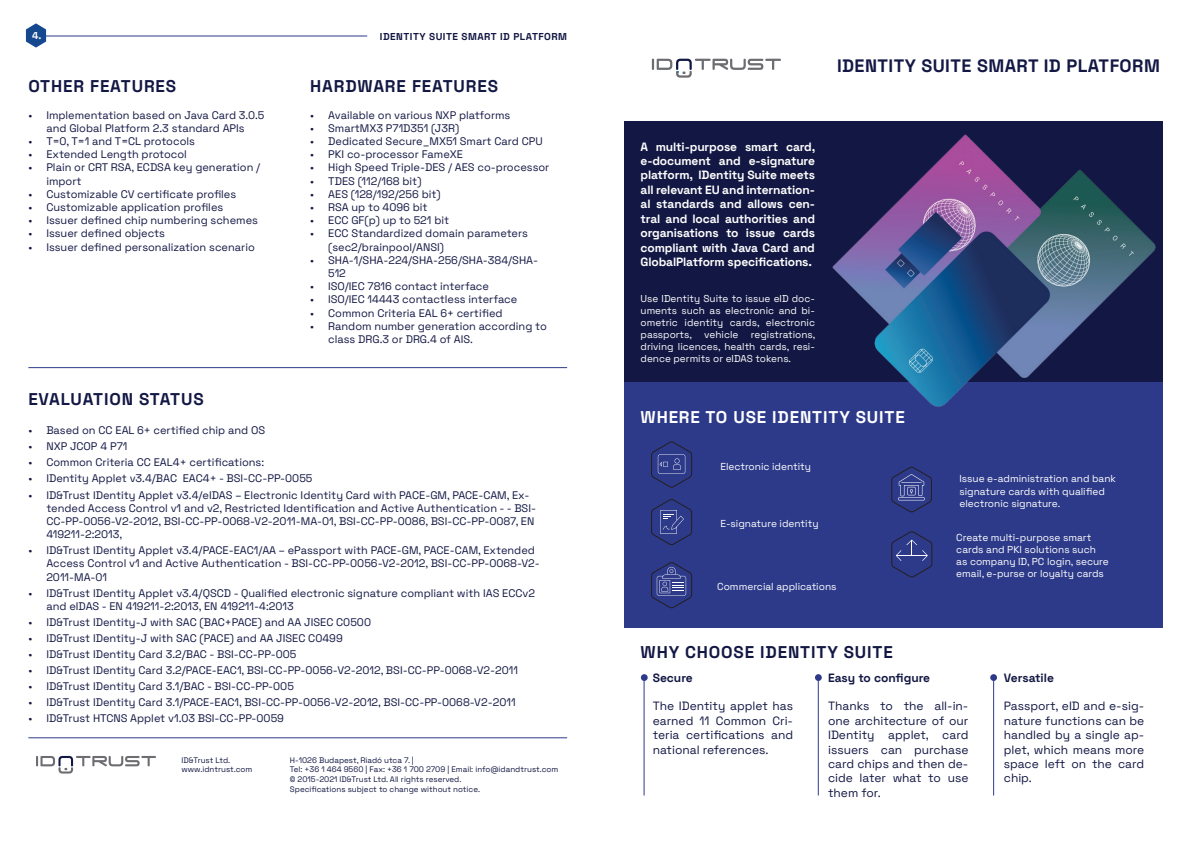
<style>
.page{position:relative;width:1191px;height:842px;background:#fff}
.page>*{position:absolute;margin:0;border:0;box-sizing:border-box;transform-origin:0 0}
.t1{font:700 18px "Space Grotesk";letter-spacing:.025em;color:#121743}
.t2{font:700 17px "Space Grotesk";letter-spacing:.05em;color:#121743}
.t3{font:700 17px "Space Grotesk";letter-spacing:.05em;color:#fff}
.t4{font:12px/14.4px "Space Grotesk";color:#121743;text-align:justify}
.t5{font:700 12px/14.4px "Space Grotesk";letter-spacing:-.01em;color:#fff;text-align:justify}
.t6{font:700 12px "Space Grotesk";color:#121743}
.t7{font:11px/13.2px "Space Grotesk";color:#121743}
.t8{font:10.1px/12.1px "Space Grotesk";color:#fff}
.t9{font:10px/12px "Space Grotesk";color:#fff;text-align:justify}
.t10{font:700 10px "Space Grotesk";letter-spacing:.05em;color:#121743}
.t11{font:700 10px "Space Grotesk";color:#fff}
.t12{font:8px "Space Grotesk";color:#121743}
</style>
<div class="page">
<hr style="left:28px;top:36px;width:339px;height:1px;background:#2d3a89">
<div style="left:624px;top:346px;width:538px;height:282px;background:#2d3a89"></div>
<div style="left:624px;top:122px;width:538px;height:260px;background:#121743"></div>
<img style="left:832px;top:135px;width:324px;height:272px">
<svg style="left:26px;top:23px;width:20px;height:25px"></svg>
<svg style="left:652px;top:59px;width:129px;height:19px"></svg>
<svg style="left:36px;top:756px;width:120px;height:17px"></svg>
<hr style="left:28px;top:737px;width:539px;height:1px;background:#2d3a89">
<svg style="left:651px;top:441px;width:41px;height:47px"></svg>
<svg style="left:651px;top:499px;width:41px;height:46px"></svg>
<svg style="left:891px;top:466px;width:41px;height:47px"></svg>
<svg style="left:891px;top:531px;width:41px;height:47px"></svg>
<hr style="left:643px;top:678px;width:1px;height:117px;background:#2d3a89">
<hr style="left:817px;top:678px;width:1px;height:117px;background:#2d3a89">
<hr style="left:993px;top:678px;width:1px;height:117px;background:#2d3a89">
<div style="left:641px;top:674px;width:6px;height:7px;background:#2d3a89;border-radius:50%"></div>
<div style="left:815px;top:674px;width:6px;height:7px;background:#2d3a89;border-radius:50%"></div>
<div style="left:990px;top:674px;width:7px;height:7px;background:#2d3a89;border-radius:50%"></div>
<hr style="left:28px;top:367px;width:539px;height:1px;background:#2d3a89">
<svg style="left:651px;top:562px;width:41px;height:47px"></svg>
<p class="t11" style="left:32px;top:28px;width:11px">4.</p>
<p class="t2" style="left:28px;top:74px;width:149px">OTHER FEATURES</p>
<p class="t7" style="left:28px;top:107px;width:238px;text-align:center">• Implementation based on Java Card 3.0.5 and Global Platform 2.3 standard APIs</p>
<p class="t7" style="left:28px;top:134px;width:168px">• T=0, T=1 and T=CL protocols</p>
<p class="t7" style="left:28px;top:147px;width:160px">• Extended Length protocol</p>
<p class="t7" style="left:46px;top:160px;width:215px;text-indent:-18px">• Plain or CRT RSA, ECDSA key generation / import</p>
<p class="t7" style="left:28px;top:187px;width:209px">• Customizable CV certificate profiles</p>
<p class="t7" style="left:28px;top:200px;width:196px">• Customizable application profiles</p>
<p class="t7" style="left:28px;top:213px;width:231px">• Issuer defined chip numbering schemes</p>
<p class="t7" style="left:28px;top:226px;width:138px">• Issuer defined objects</p>
<p class="t7" style="left:28px;top:239px;width:228px">• Issuer defined personalization scenario</p>
<p class="t10" style="left:380px;top:29px;width:189px">IDENTITY SUITE SMART ID PLATFORM</p>
<p class="t2" style="left:310px;top:74px;width:189px">HARDWARE FEATURES</p>
<p class="t7" style="left:310px;top:107px;width:202px">• Available on various NXP platforms</p>
<p class="t7" style="left:310px;top:121px;width:150px">• SmartMX3 P71D351 (J3R)</p>
<p class="t7" style="left:310px;top:134px;width:234px">• Dedicated Secure_MX51 Smart Card CPU</p>
<p class="t7" style="left:310px;top:147px;width:154px">• PKI co-processor FameXE</p>
<p class="t7" style="left:310px;top:160px;width:241px">• High Speed Triple-DES / AES co-processor</p>
<p class="t7" style="left:310px;top:173px;width:113px">• TDES (112/168 bit)</p>
<p class="t7" style="left:310px;top:187px;width:132px">• AES (128/192/256 bit)</p>
<p class="t7" style="left:310px;top:200px;width:119px">• RSA up to 4096 bit</p>
<p class="t7" style="left:310px;top:213px;width:140px">• ECC GF(p) up to 521 bit</p>
<p class="t7" style="left:328px;top:226px;width:201px;text-indent:-18px">• ECC Standardized domain parameters (sec2/brainpool/ANSI)</p>
<p class="t7" style="left:328px;top:253px;width:211px;text-indent:-18px">• SHA-1/SHA-224/SHA-256/SHA-384/SHA-<br>512</p>
<p class="t7" style="left:310px;top:279px;width:180px">• ISO/IEC 7816 contact interface</p>
<p class="t7" style="left:310px;top:292px;width:209px">• ISO/IEC 14443 contactless interface</p>
<p class="t7" style="left:310px;top:305px;width:194px">• Common Criteria EAL 6+ certified</p>
<p class="t7" style="left:328px;top:319px;width:220px;text-indent:-18px">• Random number generation according to class DRG.3 or DRG.4 of AIS.</p>
<p class="t2" style="left:28px;top:387px;width:177px">EVALUATION STATUS</p>
<p class="t7" style="left:28px;top:423px;width:238px">• Based on CC EAL 6+ certified chip and OS</p>
<p class="t7" style="left:28px;top:439px;width:101px">• NXP JCOP 4 P71</p>
<p class="t7" style="left:28px;top:455px;width:237px">• Common Criteria CC EAL4+ certifications:</p>
<p class="t7" style="left:28px;top:471px;width:286px">• IDentity Applet v3.4/BAC EAC4+ - BSI-CC-PP-0055</p>
<p class="t7" style="left:46px;top:487px;width:491px;text-indent:-18px">• ID&amp;Trust IDentity Applet v3.4/eIDAS – Electronic Identity Card with PACE-GM, PACE-CAM, Ex&shy;tended Access Control v1 and v2, Restricted Identification and Active Authentication - - BSI-CC-PP-0056-V2-2012, BSI-CC-PP-0068-V2-2011-MA-01, BSI-CC-PP-0086, BSI-CC-PP-0087, EN 419211-2:2013,</p>
<p class="t7" style="left:46px;top:543px;width:495px;text-indent:-18px">• ID&amp;Trust IDentity Applet v3.4/PACE-EAC1/AA – ePassport with PACE-GM, PACE-CAM, Extended<br>Access Control v1 and Active Authentication - BSI-CC-PP-0056-V2-2012, BSI-CC-PP-0068-V2-<br>2011-MA-01</p>
<p class="t7" style="left:46px;top:585px;width:490px;text-indent:-18px">• ID&amp;Trust IDentity Applet v3.4/QSCD - Qualified electronic signature compliant with IAS ECCv2 and eIDAS - EN 419211-2:2013, EN 419211-4:2013</p>
<p class="t7" style="left:28px;top:615px;width:344px">• ID&amp;Trust IDentity-J with SAC (BAC+PACE) and AA JISEC C0500</p>
<p class="t7" style="left:28px;top:631px;width:316px">• ID&amp;Trust IDentity-J with SAC (PACE) and AA JISEC C0499</p>
<p class="t7" style="left:28px;top:647px;width:270px">• ID&amp;Trust IDentity Card 3.2/BAC - BSI-CC-PP-005</p>
<p class="t7" style="left:28px;top:663px;width:491px">• ID&amp;Trust IDentity Card 3.2/PACE-EAC1, BSI-CC-PP-0056-V2-2012, BSI-CC-PP-0068-V2-2011</p>
<p class="t7" style="left:28px;top:679px;width:267px">• ID&amp;Trust IDentity Card 3.1/BAC - BSI-CC-PP-005</p>
<p class="t7" style="left:28px;top:695px;width:489px">• ID&amp;Trust IDentity Card 3.1/PACE-EAC1, BSI-CC-PP-0056-V2-2012, BSI-CC-PP-0068-V2-2011</p>
<p class="t7" style="left:28px;top:711px;width:257px">• ID&amp;Trust HTCNS Applet v1.03 BSI-CC-PP-0059</p>
<p class="t12" style="left:181px;top:754px;width:50px">ID&amp;Trust Ltd.</p>
<p class="t12" style="left:181px;top:764px;width:72px">www.idntrust.com</p>
<p class="t12" style="left:290px;top:754px;width:125px">H-1026 Budapest, Riadó utca 7. |</p>
<p class="t12" style="left:290px;top:764px;width:270px">Tel: +36 1 464 9560 | Fax: +36 1 700 2709 | Email: info@idandtrust.com</p>
<p class="t12" style="left:290px;top:773px;width:173px">© 2015-2021 ID&amp;Trust Ltd. All rights reserved.</p>
<p class="t12" style="left:290px;top:783px;width:192px">Specifications subject to change without notice.</p>
<p class="t1" style="left:837px;top:52px;width:324px">IDENTITY SUITE SMART ID PLATFORM</p>
<p class="t5" style="left:640px;top:139px;width:176px">A multi-purpose smart card, e-document and e-signature platform, IDentity Suite meets all relevant EU and internation&shy;al standards and allows cen&shy;tral and local authorities and organisations to issue cards compliant with Java Card and GlobalPlatform specifications.</p>
<p class="t9" style="left:640px;top:292px;width:176px">Use IDentity Suite to issue eID doc&shy;uments such as electronic and bi&shy;ometric identity cards, electronic passports, vehicle</p>
<p class="t9" style="left:640px;top:328px;width:176px;text-indent:110px">registrations, driving licences, health cards, resi&shy;dence permits or eIDAS tokens.</p>
<p class="t3" style="left:640px;top:405px;width:266px">WHERE TO USE IDENTITY SUITE</p>
<p class="t8" style="left:720px;top:459px;width:92px">Electronic identity</p>
<p class="t8" style="left:720px;top:516px;width:100px">E-signature identity</p>
<p class="t8" style="left:717px;top:580px;width:121px">Commercial applications</p>
<p class="t2" style="left:640px;top:639px;width:254px">WHY CHOOSE IDENTITY SUITE</p>
<p class="t8" style="left:959px;top:472px;width:158px">Issue e-administration and bank signature cards with qualified electronic signature.</p>
<p class="t8" style="left:956px;top:531px;width:154px">Create multi-purpose smart cards and PKI solutions such as company ID, PC login, secure email, e-purse or loyalty cards</p>
<p class="t6" style="left:652px;top:669px;width:42px">Secure</p>
<p class="t4" style="left:652px;top:698px;width:142px">The IDentity applet has earned 11 Common Cri&shy;teria certifications and national references.</p>
<p class="t6" style="left:828px;top:669px;width:104px">Easy to configure</p>
<p class="t4" style="left:828px;top:698px;width:142px">Thanks to the all-in&shy;one architecture of our IDentity applet, card issuers can purchase card chips and then de&shy;cide later what to use them for.</p>
<p class="t6" style="left:1003px;top:669px;width:52px">Versatile</p>
<p class="t4" style="left:1003px;top:698px;width:142px">Passport, eID and e-sig&shy;nature functions can be handled by a single ap&shy;plet, which means more space left on the card chip.</p>
</div>
